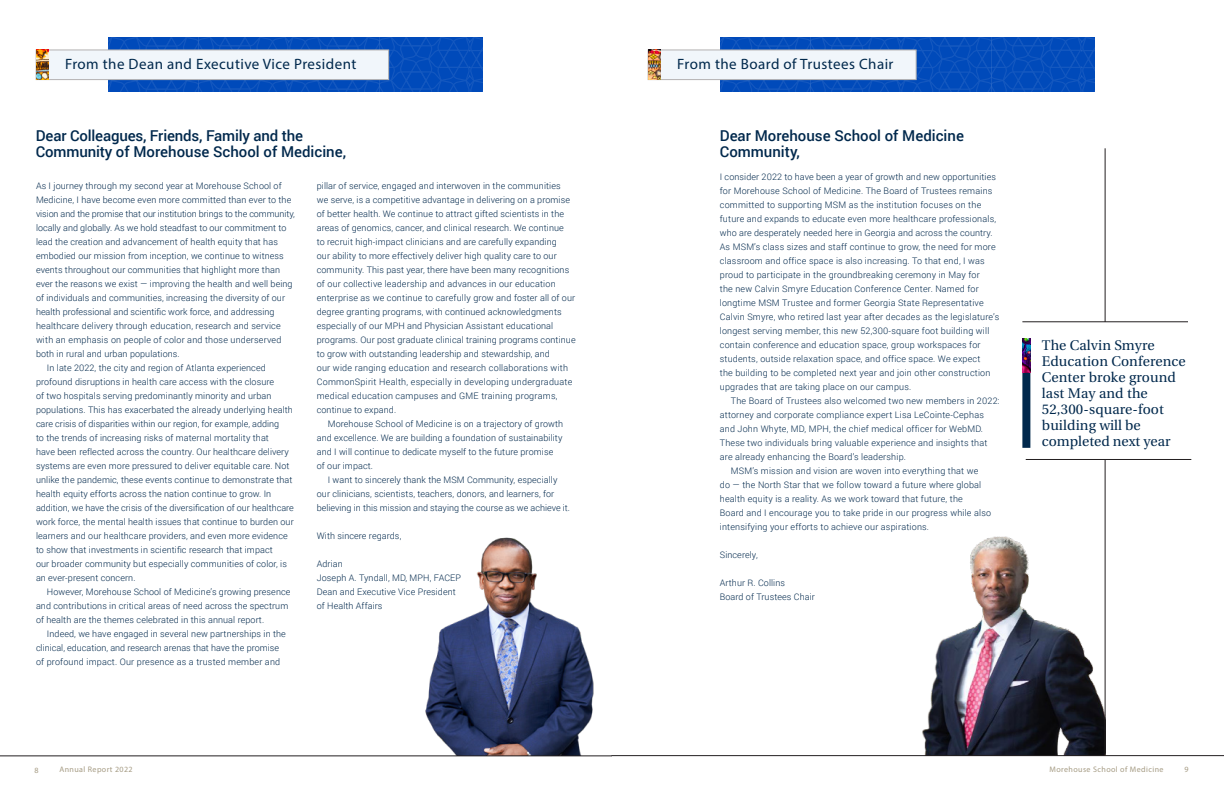
<style>
.page{position:relative;width:1224px;height:792px;background:#fff}
.page>*{position:absolute;margin:0;border:0;box-sizing:border-box;transform-origin:0 0}
.t1{font:500 15px/16px "Roboto";color:#00284c}
.t2{font:15px "Myriad Pro";letter-spacing:.03em;color:#00284c}
.t3{font:14px/16px "Heuristica";letter-spacing:.01em;color:#00284c}
.t4{font:300 9px/14px "Roboto";letter-spacing:.01em;color:#00284c}
.t5{font:8px "Myriad Pro";letter-spacing:.05em;color:#a59b83}
</style>
<div class="page">
<img style="left:922px;top:522px;width:183px;height:233px">
<img style="left:417px;top:537px;width:181px;height:219px">
<hr style="left:1105px;top:148px;width:1px;height:608px;background:#231f20">
<hr style="left:611px;top:755px;width:613px;height:1px;background:#231f20">
<hr style="left:0;top:756px;width:612px;height:1px;background:#231f20">
<svg style="left:720px;top:37px;width:374px;height:55px;background:#064ebb"></svg>
<div style="left:648px;top:50px;width:268px;height:30px;background:#f1f6fb;border:1px solid #b4b2b2"></div>
<img style="left:648px;top:50px;width:12px;height:30px">
<svg style="left:108px;top:37px;width:374px;height:55px;background:#074eba"></svg>
<div style="left:36px;top:50px;width:353px;height:30px;background:#f1f6fb;border:1px solid #b4b2b2"></div>
<img style="left:36px;top:50px;width:12px;height:30px">
<div style="left:1022px;top:367px;width:8px;height:81px;background:#00284c"></div>
<img style="left:1022px;top:339px;width:8px;height:33px">
<div style="left:1042px;top:322px;width:146px;height:137px;background:#fff"></div>
<hr style="left:1022px;top:322px;width:166px;height:1px;background:#231f20">
<hr style="left:1026px;top:459px;width:165px;height:1px;background:#231f20">
<p class="t2" style="left:65px;top:55px;width:293px">From the Dean and Executive Vice President</p>
<p class="t2" style="left:677px;top:55px;width:218px">From the Board of Trustees Chair</p>
<p class="t1" style="left:36px;top:127px;width:312px">Dear Colleagues, Friends, Family and the<br>Community of Morehouse School of Medicine,</p>
<p class="t4" style="left:317px;top:178px;width:260px">pillar of service, engaged and interwoven in the communities<br>we serve, is a competitive advantage in delivering on a promise of better health. We continue to attract gifted scientists in the areas of genomics, cancer, and clinical research. We continue<br>to recruit high-impact clinicians and are carefully expanding<br>our ability to more effectively deliver high quality care to our community. This past year, there have been many recognitions of our collective leadership and advances in our education enterprise as we continue to carefully grow and foster all of our degree granting programs, with continued acknowledgments especially of our MPH and Physician Assistant educational programs. Our post graduate clinical training programs continue to grow with outstanding leadership and stewardship, and</p>
<p class="t4" style="left:317px;top:360px;width:257px">our wide ranging education and research collaborations with<br>CommonSpirit Health, especially in developing undergraduate medical education campuses and GME training programs,</p>
<p class="t4" style="left:317px;top:402px;width:81px">continue to expand.</p>
<p class="t4" style="left:317px;top:416px;width:248px;text-indent:11px">Morehouse School of Medicine is on a trajectory of growth and excellence. We are building a foundation of sustainability and I will continue to dedicate myself to the future promise of our impact.</p>
<p class="t4" style="left:317px;top:472px;width:255px;text-indent:11px">I want to sincerely thank the MSM Community, especially our clinicians, scientists, teachers, donors, and learners, for believing in this mission and staying the course as we achieve it.</p>
<p class="t4" style="left:317px;top:528px;width:86px">With sincere regards,</p>
<p class="t4" style="left:317px;top:556px;width:28px">Adrian</p>
<p class="t4" style="left:317px;top:570px;width:146px">Joseph A. Tyndall, MD, MPH, FACEP</p>
<p class="t4" style="left:317px;top:584px;width:141px">Dean and Executive Vice President of Health Affairs</p>
<p class="t4" style="left:36px;top:178px;width:260px">As I journey through my second year at Morehouse School of Medicine, I have become even more committed than ever to the vision and the promise that our institution brings to the community, locally and globally. As we hold steadfast to our commitment to lead the creation and advancement of health equity that has embodied our mission from inception, we continue to witness events throughout our communities that highlight more than ever the reasons we exist — improving the health and well being of individuals and communities, increasing the diversity of our health professional and scientific work force, and addressing healthcare delivery through education, research and service with an emphasis on people of color and those underserved both in rural and urban populations.</p>
<p class="t4" style="left:36px;top:360px;width:259px;text-indent:11px">In late 2022, the city and region of Atlanta experienced profound disruptions in health care access with the closure<br>of two hospitals serving predominantly minority and urban populations. This has exacerbated the already underlying health care crisis of disparities within our region, for example, adding<br>to the trends of increasing risks of maternal mortality that<br>have been reflected across the country. Our healthcare delivery systems are even more pressured to deliver equitable care. Not unlike the pandemic, these events continue to demonstrate that health equity efforts across the nation continue to grow. In addition, we have the crisis of the diversification of our healthcare work force, the mental health issues that continue to burden our learners and our healthcare providers, and even more evidence to show that investments in scientific research that impact</p>
<p class="t4" style="left:36px;top:556px;width:253px">our broader community but especially communities of color, is an ever-present concern.</p>
<p class="t4" style="left:36px;top:584px;width:256px;text-indent:11px">However, Morehouse School of Medicine’s growing presence and contributions in critical areas of need across the spectrum of health are the themes celebrated in this annual report.</p>
<p class="t4" style="left:36px;top:626px;width:251px;text-indent:11px">Indeed, we have engaged in several new partnerships in the clinical, education, and research arenas that have the promise of profound impact. Our presence as a trusted member and</p>
<p class="t1" style="left:720px;top:127px;width:246px">Dear Morehouse School of Medicine<br>Community,</p>
<p class="t4" style="left:720px;top:169px;width:281px">I consider 2022 to have been a year of growth and new opportunities for Morehouse School of Medicine. The Board of Trustees remains committed to supporting MSM as the institution focuses on the future and expands to educate even more healthcare professionals, who are desperately needed here in Georgia and across the country.<br>As MSM’s class sizes and staff continue to grow, the need for more classroom and office space is also increasing. To that end, I was proud to participate in the groundbreaking ceremony in May for<br>the new Calvin Smyre Education Conference Center. Named for longtime MSM Trustee and former Georgia State Representative Calvin Smyre, who retired last year after decades as the legislature’s longest serving member, this new 52,300-square foot building will contain conference and education space, group workspaces for students, outside relaxation space, and office space. We expect<br>the building to be completed next year and join other construction upgrades that are taking place on our campus.</p>
<p class="t4" style="left:720px;top:393px;width:281px;text-indent:11px">The Board of Trustees also welcomed two new members in 2022: attorney and corporate compliance expert Lisa LeCointe-Cephas and John Whyte, MD, MPH, the chief medical officer for WebMD.<br>These two individuals bring valuable experience and insights that are already enhancing the Board’s leadership.</p>
<p class="t4" style="left:720px;top:463px;width:273px;text-indent:11px">MSM’s mission and vision are woven into everything that we<br>do — the North Star that we follow toward a future where global health equity is a reality. As we work toward that future, the<br>Board and I encourage you to take pride in our progress while also intensifying your efforts to achieve our aspirations.</p>
<p class="t4" style="left:720px;top:547px;width:39px">Sincerely,</p>
<p class="t4" style="left:720px;top:575px;width:67px">Arthur R. Collins</p>
<p class="t4" style="left:720px;top:589px;width:97px">Board of Trustees Chair</p>
<p class="t3" style="left:1042px;top:337px;width:114px">The Calvin Smyre</p>
<p class="t3" style="left:1042px;top:353px;width:145px">Education Conference<br>Center broke ground last May and the<br>52,300-square-foot building will be</p>
<p class="t3" style="left:1042px;top:433px;width:130px">completed next year</p>
<p class="t5" style="left:35px;top:765px;width:6px">8</p>
<p class="t5" style="left:60px;top:765px;width:75px">Annual Report 2022</p>
<p class="t5" style="left:1050px;top:765px;width:115px">Morehouse School of Medicine</p>
<p class="t5" style="left:1185px;top:764px;width:6px">9</p>
</div>
